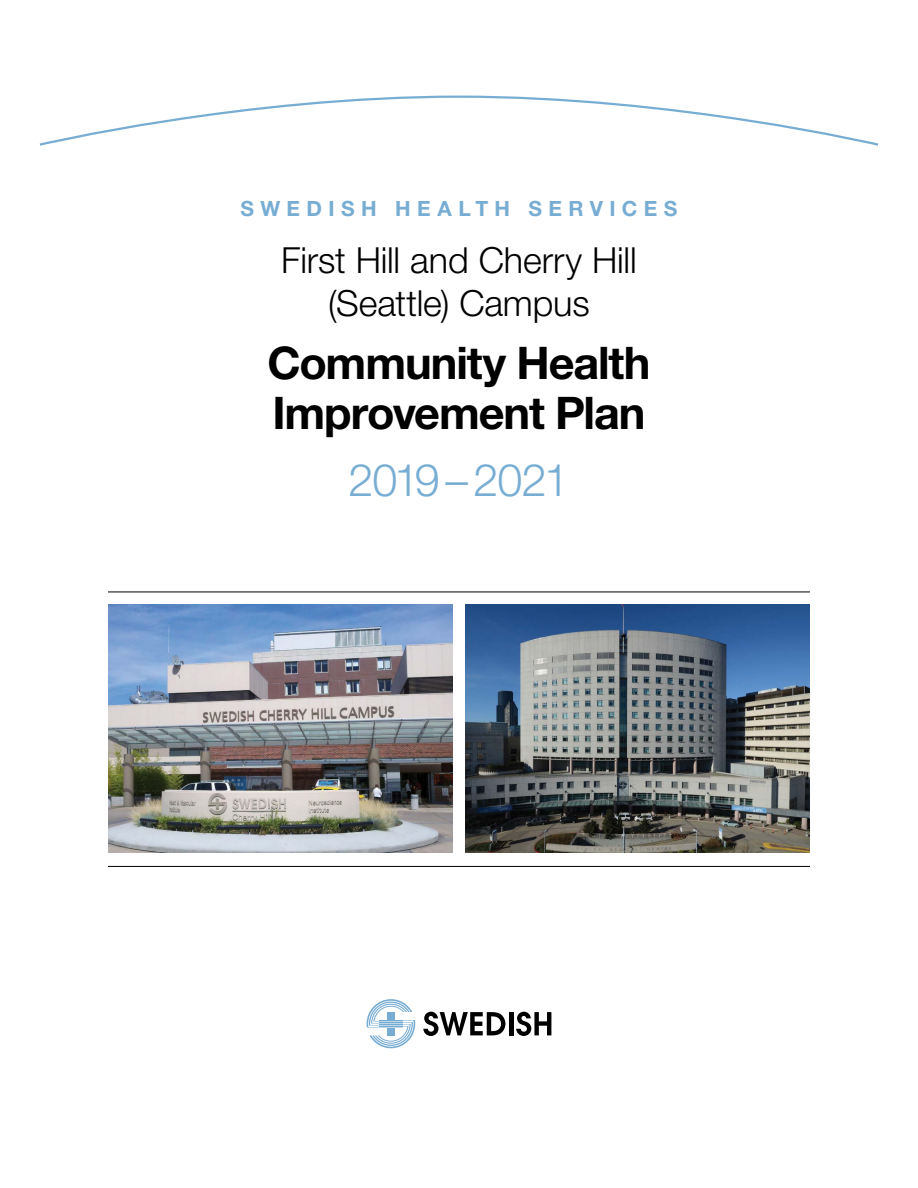
<style>
.page{position:relative;width:918px;height:1188px;background:#fff}
.page>*{position:absolute;margin:0;border:0;box-sizing:border-box;transform-origin:0 0}
.t1{font:700 45px/49.5px "Helvetica Neue LT Std";letter-spacing:-.025em;color:#000}
.t2{font:300 45px "Helvetica Neue LT Std";letter-spacing:-.04em;color:#78add3}
.t3{font:300 36px/43.2px "Helvetica Neue LT Std";letter-spacing:-.005em;color:#000;text-align:center}
.t4{font:700 21px "Helvetica Neue LT Std";letter-spacing:.305em;color:#78add3}
</style>
<div class="page">
<svg style="left:39px;top:95px;width:840px;height:51px"></svg>
<svg style="left:367px;top:999px;width:48px;height:49px"></svg>
<svg style="left:423px;top:1012px;width:82px;height:24px"></svg>
<hr style="left:509px;top:1012px;width:4px;height:23px;background:#000">
<svg style="left:516px;top:1012px;width:35px;height:24px"></svg>
<img style="left:108px;top:604px;width:344px;height:249px">
<img style="left:466px;top:604px;width:344px;height:249px">
<hr style="left:108px;top:592px;width:702px;height:1px;background:#000">
<hr style="left:108px;top:866px;width:702px;height:1px;background:#000">
<p class="t4" style="left:241px;top:196px;width:438px">SWEDISH HEALTH SERVICES</p>
<p class="t3" style="left:281px;top:238px;width:357px">First Hill and Cherry Hill (Seattle) Campus</p>
<p class="t1" style="left:267px;top:337px;width:385px">Community Health<br>Improvement Plan</p>
<p class="t2" style="left:349px;top:452px;width:222px">2019–2021</p>
</div>
